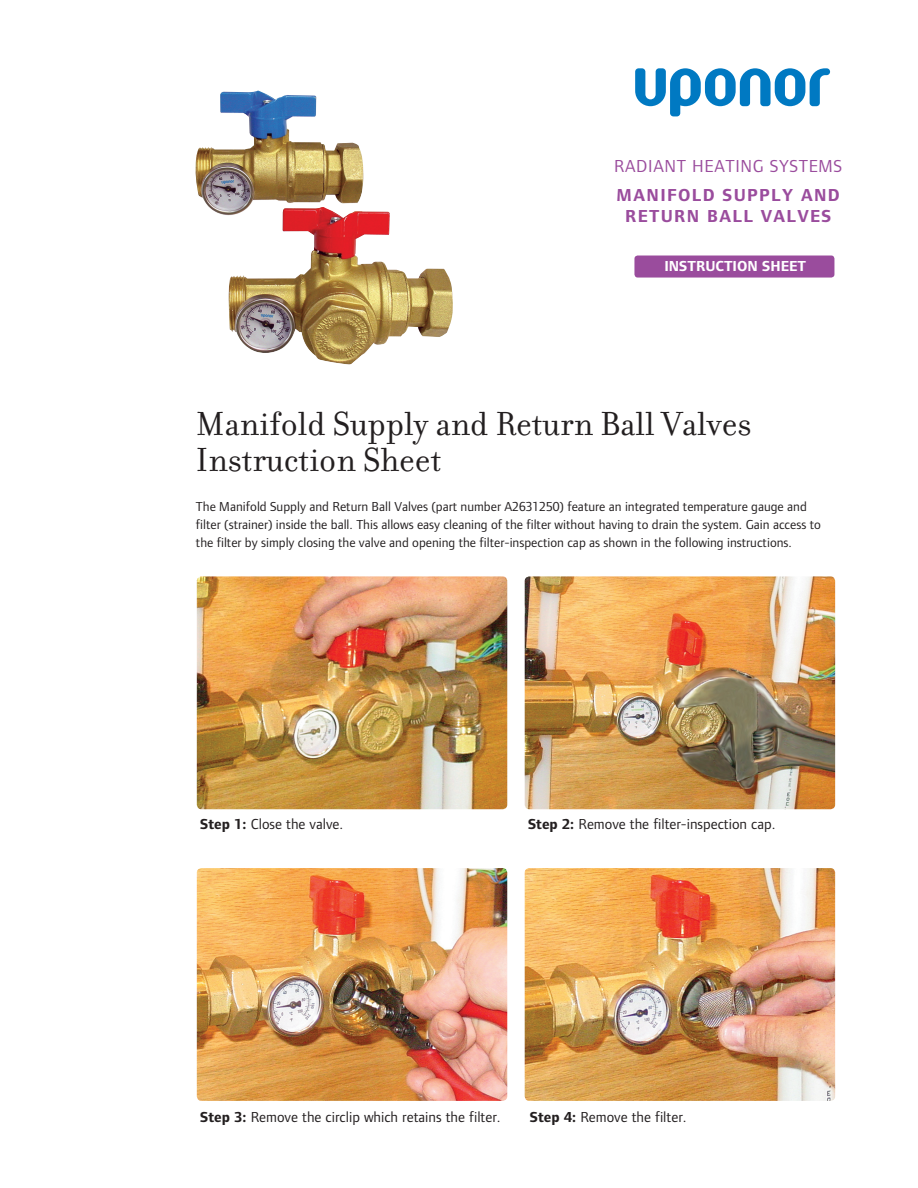
<style>
.page{position:relative;width:918px;height:1188px;background:#fff}
.page>*{position:absolute;margin:0;border:0;box-sizing:border-box;transform-origin:0 0}
.Headline_1{font:36px/36px "Filosofia";color:#231f20}
.t1{font:700 18px/21px "Foundry Form Sans";letter-spacing:.075em;color:#9a4c9d;text-align:center}
.t2{font:18px "Foundry Form Sans";letter-spacing:.035em;color:#9a4c9d}
.subhead{font:15px "Foundry Form Sans";color:#231f20}
.subhead-2{font:700 15px "Foundry Form Sans";color:#fff}
.Body{font:13.5px/18px "Foundry Form Sans";color:#231f20}
.s1{font-weight:700}
</style>
<div class="page">
<img style="left:197px;top:576px;width:310px;height:233px">
<img style="left:197px;top:868px;width:310px;height:233px">
<img style="left:525px;top:576px;width:310px;height:233px">
<img style="left:525px;top:868px;width:310px;height:233px">
<svg style="left:635px;top:68px;width:195px;height:48px"></svg>
<div style="left:634px;top:256px;width:200px;height:22px;background:#9a4c9d;border-radius:3px"></div>
<img style="left:195px;top:91px;width:258px;height:273px">
<p class="t2" style="left:614px;top:156px;width:229px">RADIANT HEATING SYSTEMS</p>
<p class="t1" style="left:617px;top:185px;width:225px">MANIFOLD SUPPLY AND<br>RETURN BALL VALVES</p>
<p class="subhead-2" style="left:664px;top:257px;width:143px">INSTRUCTION SHEET</p>
<p class="Headline_1" style="left:196px;top:407px;width:557px">Manifold Supply and Return Ball Valves<br>Instruction Sheet</p>
<p class="Body" style="left:196px;top:497px;width:627px">The Manifold Supply and Return Ball Valves (part number A2631250) feature an integrated temperature gauge and filter (strainer) inside the ball. This allows easy cleaning of the filter without having to drain the system. Gain access to the filter by simply closing the valve and opening the filter-inspection cap as shown in the following instructions.</p>
<p class="subhead" style="left:200px;top:816px;width:145px"><span class="s1">Step 1:</span> Close the valve.</p>
<p class="subhead" style="left:528px;top:816px;width:249px"><span class="s1">Step 2:</span> Remove the filter-inspection cap.</p>
<p class="subhead" style="left:200px;top:1109px;width:302px"><span class="s1">Step 3:</span> Remove the circlip which retains the filter.</p>
<p class="subhead" style="left:530px;top:1109px;width:158px"><span class="s1">Step 4:</span> Remove the filter.</p>
</div>
